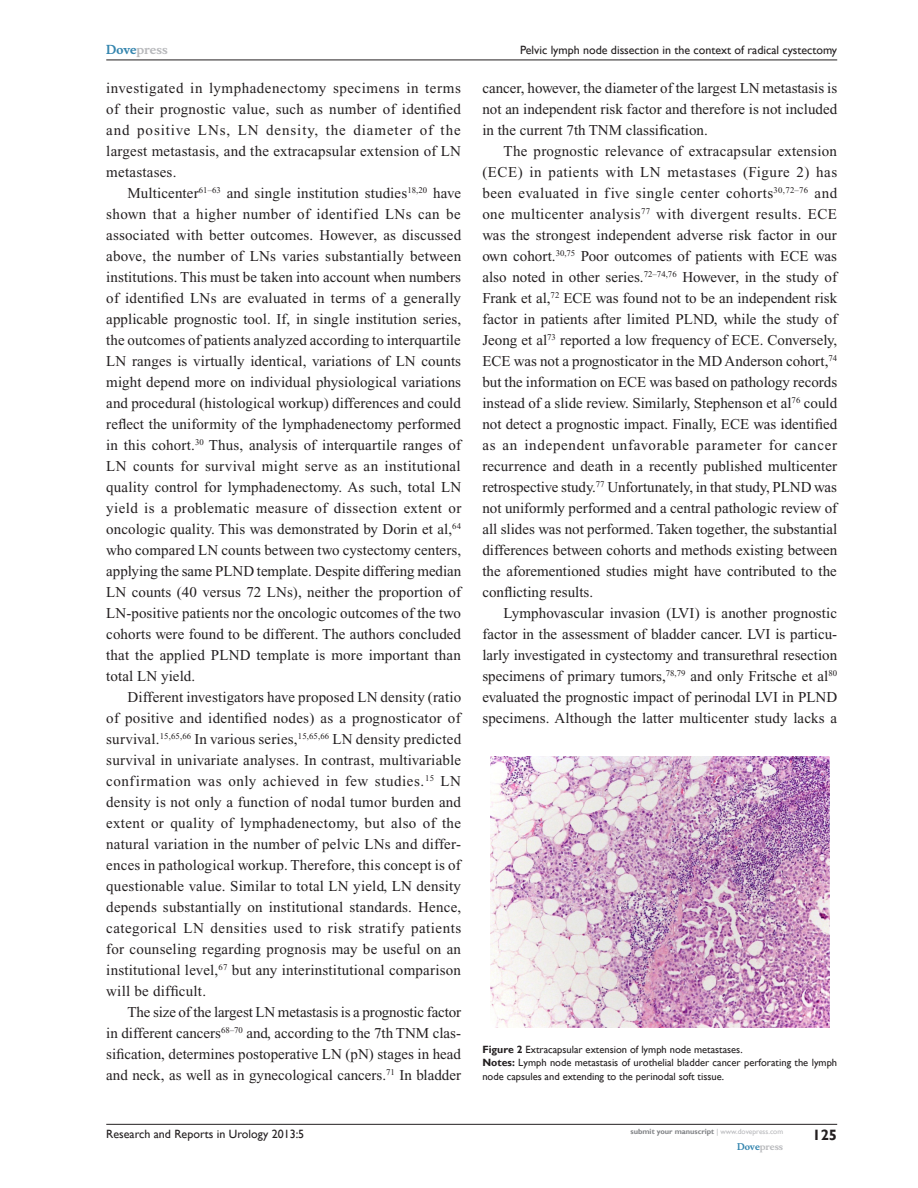
<style>
.page{position:relative;width:918px;height:1188px;background:#fff}
.page>*{position:absolute;margin:0;border:0;box-sizing:border-box;transform-origin:0 0}
.Tx{font:15px/21px "Times New Roman";letter-spacing:.005em;color:#231f20;text-align:justify}
.TxF{font:15px/21px "Times New Roman";letter-spacing:.015em;color:#231f20;text-align:justify}
.t1{font:700 15px "Gill Sans";color:#231f20}
.t2{font:12px "Gill Sans";color:#231f20}
.t3{font:700 12px "Musee";color:#b8b9bc}
.FC{font:10.5px/13.5px "Gill Sans";color:#231f20}
.t4{font:700 9px "Musee";color:#b8b9bc}
.t5{font:700 7.5px "Gill Sans";color:#808285}
.s1{color:#3485ae}
.s2{font-weight:700}
.s3{font-weight:400;color:#b8b9bc}
</style>
<div class="page">
<img style="left:491px;top:757px;width:338px;height:270px">
<hr style="left:106px;top:1124px;width:731px;height:1px;background:#231f20">
<hr style="left:106px;top:60px;width:731px;height:1px;background:#231f20">
<p class="t3" style="left:106px;top:43px;width:63px"><span class="s1">Dove</span>press</p>
<p class="t2" style="left:520px;top:43px;width:319px">Pelvic lymph node dissection in the context of radical cystectomy</p>
<p class="TxF" style="left:106px;top:77px;width:356px">investigated in lymphadenectomy specimens in terms of their prognostic value, such as number of identified and positive LNs, LN density, the diameter of the largest metastasis, and the extracapsular extension of LN metastases.</p>
<p class="Tx" style="left:106px;top:182px;width:357px;text-indent:21px">Multicenter<sup>61–63</sup> and single institution studies<sup>18,20</sup> have shown that a higher number of identified LNs can be associated with better outcomes. However, as discussed above, the number of LNs varies substantially between institutions. This must be taken into account when numbers of identified LNs are evaluated in terms of a generally applicable prognostic tool. If, in single institution series, the outcomes of patients analyzed according to interquartile LN ranges is virtually identical, variations of LN counts might depend more on individual physiological variations and procedural (histological workup) differences and could reflect the uniformity of the lymphadenectomy performed in this cohort.<sup>30</sup> Thus, analysis of interquartile ranges of LN counts for survival might serve as an institutional quality control for lymphadenectomy. As such, total LN yield is a problematic measure of dissection extent or oncologic quality. This was demonstrated by Dorin et al,<sup>64 </sup>who compared LN counts between two cystectomy centers, applying the same PLND template. Despite differing median LN counts (40 versus 72 LNs), neither the proportion of LN-positive patients nor the oncologic outcomes of the two cohorts were found to be different. The authors concluded that the applied PLND template is more important than total LN yield.</p>
<p class="Tx" style="left:106px;top:686px;width:357px;text-indent:21px">Different investigators have proposed LN density (ratio of positive and identified nodes) as a prognosticator of survival.<sup>15,65,66</sup> In various series,<sup>15,65,66</sup> LN density predicted survival in univariate analyses. In contrast, multivariable confirmation was only achieved in few studies.<sup>15</sup> LN density is not only a function of nodal tumor burden and extent or quality of lymphadenectomy, but also of the natural variation in the number of pelvic LNs and differ&shy;ences in pathological workup. Therefore, this concept is of questionable value. Similar to total LN yield, LN density depends substantially on institutional standards. Hence, categorical LN densities used to risk stratify patients for counseling regarding prognosis may be useful on an institutional level,<sup>67</sup> but any interinstitutional comparison will be difficult.</p>
<p class="Tx" style="left:106px;top:1001px;width:356px;text-indent:21px">The size of the largest LN metastasis is a prognostic factor in different cancers<sup>68–70</sup> and, according to the 7th TNM clas&shy;sification, determines postoperative LN (pN) stages in head and neck, as well as in gynecological cancers.<sup>71</sup> In bladder</p>
<p class="Tx" style="left:482px;top:77px;width:356px">cancer, however, the diameter of the largest LN metastasis is not an independent risk factor and therefore is not included in the current 7th TNM classification.</p>
<p class="Tx" style="left:482px;top:140px;width:356px;text-indent:21px">The prognostic relevance of extracapsular extension (ECE) in patients with LN metastases (Figure 2) has been evaluated in five single center cohorts<sup>30,72–76</sup> and one multicenter analysis<sup>77</sup> with divergent results. ECE was the strongest independent adverse risk factor in our own cohort.<sup>30,75</sup> Poor outcomes of patients with ECE was also noted in other series.<sup>72–74,76</sup> However, in the study of Frank et al,<sup>72</sup> ECE was found not to be an independent risk factor in patients after limited PLND, while the study of Jeong et al<sup>73</sup> reported a low frequency of ECE. Conversely, ECE was not a prognosticator in the MD Anderson cohort,<sup>74 </sup>but the information on ECE was based on pathology records instead of a slide review. Similarly, Stephenson et al<sup>76</sup> could not detect a prognostic impact. Finally, ECE was identified as an independent unfavorable parameter for cancer recurrence and death in a recently published multicenter retrospective study.<sup>77</sup> Unfortunately, in that study, PLND was not uniformly performed and a central pathologic review of all slides was not performed. Taken together, the substantial differences between cohorts and methods existing between the aforementioned studies might have contributed to the conflicting results.</p>
<p class="Tx" style="left:482px;top:602px;width:356px;text-indent:21px">Lymphovascular invasion (LVI) is another prognostic factor in the assessment of bladder cancer. LVI is particu&shy;larly investigated in cystectomy and transurethral resection specimens of primary tumors,<sup>78,79</sup> and only Fritsche et al<sup>80 </sup>evaluated the prognostic impact of perinodal LVI in PLND specimens. Although the latter multicenter study lacks a</p>
<p class="FC" style="left:482px;top:1042px;width:262px"><span class="s2">Figure 2</span> Extracapsular extension of lymph node metastases.</p>
<p class="FC" style="left:482px;top:1056px;width:356px"><span class="s2">Notes:</span> Lymph node metastasis of urothelial bladder cancer perforating the lymph node capsules and extending to the perinodal soft tissue.</p>
<p class="t2" style="left:106px;top:1127px;width:200px">Research and Reports in Urology 2013:5</p>
<p class="t5" style="left:631px;top:1127px;width:154px">submit your manuscript <span class="s3">| www.dovepress.com</span></p>
<p class="t4" style="left:737px;top:1141px;width:48px"><span class="s1">Dove</span>press</p>
<p class="t1" style="left:812px;top:1126px;width:26px">125</p>
</div>
